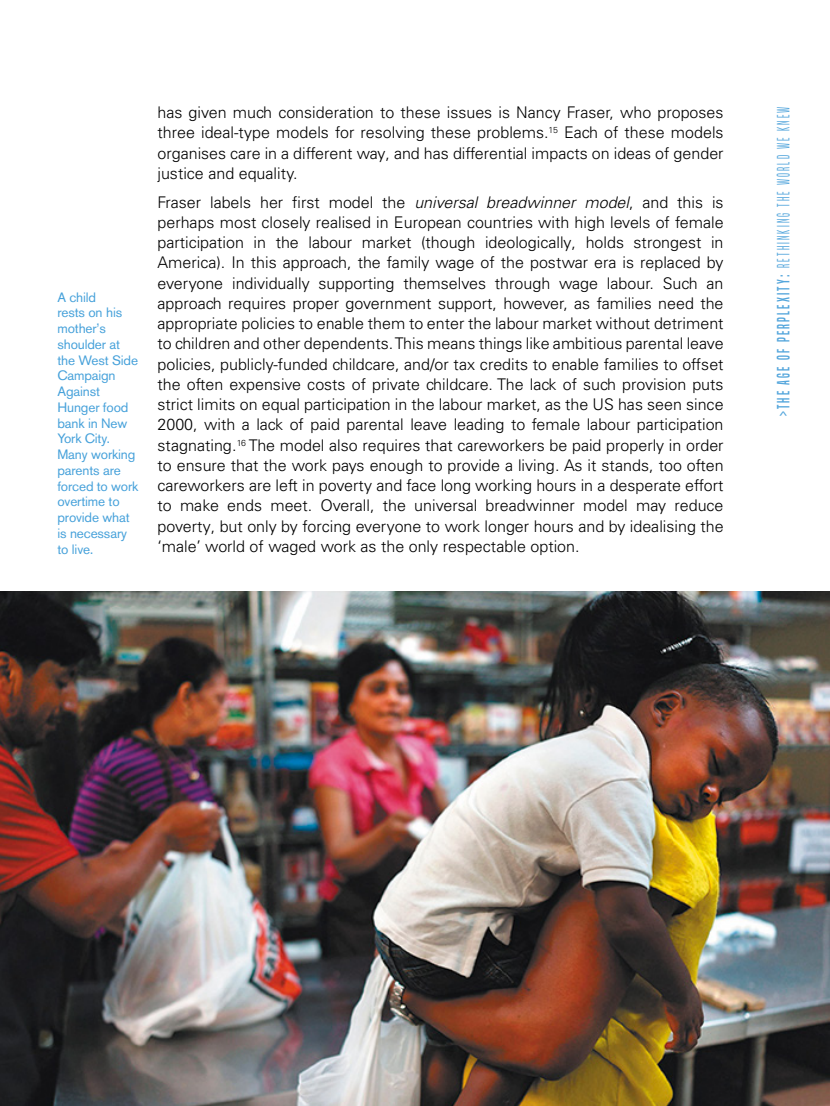
<style>
.page{position:relative;width:830px;height:1106px;background:#fff}
.page>*{position:absolute;margin:0;border:0;box-sizing:border-box;transform-origin:0 0}
.t1{font:16.5px "Built Titling Lt";letter-spacing:.15em;color:#54a6dc;scale:.88 1}
.t2{font:300 16.05px/20.2px "Univers Pro";color:#000;text-align:justify}
.t3{font:13.5px/15.8px "Akzidenz Grotesk BE";letter-spacing:-.01em;color:#46a1da}
.s1{font-style:italic}
.s2{font-family:"Built Titling Rg"}
</style>
<div class="page">
<img style="left:0;top:591px;width:829px;height:515px">
<p class="t3" style="left:57px;top:289px;width:82px">A child<br>rests on his mother’s shoulder at the West Side<br>Campaign<br>Against<br>Hunger food bank in New<br>York City.<br>Many working parents are forced to work overtime to provide what is necessary to live.</p>
<p class="t2" style="left:157px;top:102px;width:567px">has given much consideration to these issues is Nancy Fraser, who proposes three ideal-type models for resolving these problems.<sup>15</sup> Each of these models organises care in a different way, and has differential impacts on ideas of gender justice and equality.</p>
<p class="t2" style="left:157px;top:192px;width:567px">Fraser labels her first model the <span class="s1">universal breadwinner model</span>, and this is perhaps most closely realised in European countries with high levels of female participation in the labour market (though ideologically, holds strongest in America). In this approach, the family wage of the postwar era is replaced by everyone individually supporting themselves through wage labour. Such an approach requires proper government support, however, as families need the appropriate policies to enable them to enter the labour market without detriment to children and other dependents. This means things like ambitious parental leave policies, publicly-funded childcare, and/or tax credits to enable families to offset the often expensive costs of private childcare. The lack of such provision puts strict limits on equal participation in the labour market, as the US has seen since 2000, with a lack of paid parental leave leading to female labour participation stagnating.<sup>16</sup> The model also requires that careworkers be paid properly in order to ensure that the work pays enough to provide a living. As it stands, too often careworkers are left in poverty and face long working hours in a desperate effort to make ends meet. Overall, the universal breadwinner model may reduce poverty, but only by forcing everyone to work longer hours and by idealising the ‘male’ world of waged work as the only respectable option.</p>
<p class="t1" style="left:773px;top:416px;width:353px;rotate:-90deg"><span class="s2">&gt;THE AGE OF PERPLEXITY:</span> RETHINKING THE WORLD WE KNEW</p>
</div>
